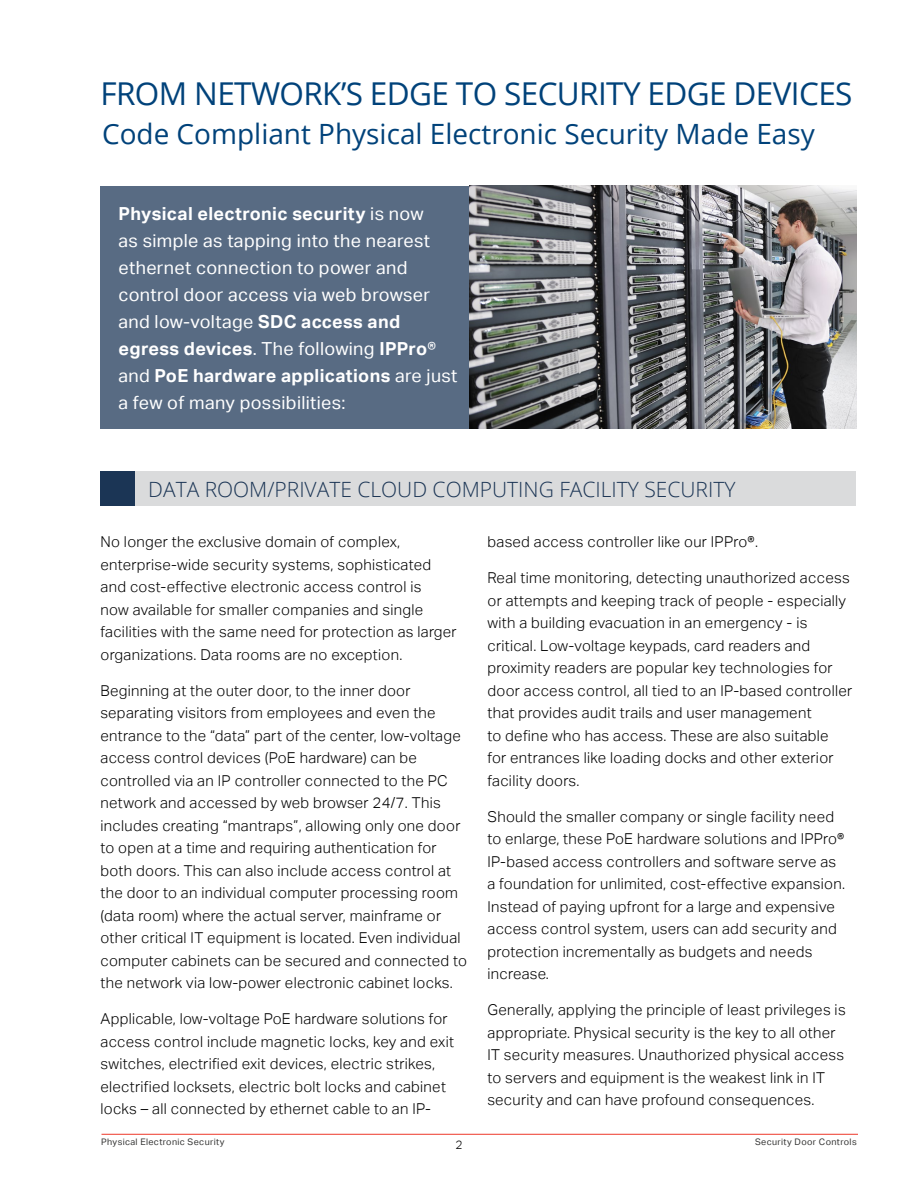
<style>
.page{position:relative;width:918px;height:1188px;background:#fff}
.page>*{position:absolute;margin:0;border:0;box-sizing:border-box;transform-origin:0 0}
.t1{font:31.5px "Open Sans";letter-spacing:-.02em;color:#00427a}
.t2{font:27.9px "Open Sans";color:#00427a}
.t3{font:300 21px "Open Sans";color:#1b3555}
.t4{font:18px/27px "Aktiv Grotesk";letter-spacing:.02em;color:#fff}
.t5{font:300 15px/22.5px "Aktiv Grotesk";letter-spacing:.02em;color:#000}
.t6{font:300 12px "Aktiv Grotesk";color:#000}
.t7{font:9px "Aktiv Grotesk";letter-spacing:.04em;color:#343433}
.s1{font-weight:700}
</style>
<div class="page">
<hr style="left:102px;top:1134px;width:756px;height:1px;background:#ee3829">
<div style="left:100px;top:471px;width:756px;height:35px;background:#dadbdc"></div>
<div style="left:100px;top:471px;width:35px;height:35px;background:#1b3555"></div>
<div style="left:100px;top:186px;width:757px;height:242px;background:#586b83"></div>
<img style="left:470px;top:186px;width:387px;height:242px">
<h1 class="t1" style="left:100px;top:72px;width:754px">FROM NETWORK’S EDGE TO SECURITY EDGE DEVICES</h1>
<h2 class="t2" style="left:102px;top:115px;width:714px">Code Compliant Physical Electronic Security Made Easy</h2>
<p class="t4" style="left:118px;top:200px;width:340px"><span class="s1">Physical electronic security</span> is now<br>as simple as tapping into the nearest ethernet connection to power and control door access via web browser and low-voltage <span class="s1">SDC access and egress devices</span>. The following <span class="s1">IPPro</span>® and <span class="s1">PoE hardware applications</span> are just a few of many possibilities:</p>
<h3 class="t3" style="left:148px;top:475px;width:589px">DATA ROOM/PRIVATE CLOUD COMPUTING FACILITY SECURITY</h3>
<p class="t5" style="left:100px;top:531px;width:358px">No longer the exclusive domain of complex, enterprise-wide security systems, sophisticated and cost-effective electronic access control is<br>now available for smaller companies and single facilities with the same need for protection as larger organizations. Data rooms are no exception.</p>
<p class="t5" style="left:100px;top:680px;width:368px">Beginning at the outer door, to the inner door separating visitors from employees and even the entrance to the “data” part of the center, low-voltage access control devices (PoE hardware) can be controlled via an IP controller connected to the PC network and accessed by web browser 24/7. This includes creating “mantraps”, allowing only one door to open at a time and requiring authentication for both doors. This can also include access control at the door to an individual computer processing room (data room) where the actual server, mainframe or other critical IT equipment is located. Even individual computer cabinets can be secured and connected to the network via low-power electronic cabinet locks.</p>
<p class="t5" style="left:100px;top:1008px;width:355px">Applicable, low-voltage PoE hardware solutions for access control include magnetic locks, key and exit switches, electrified exit devices, electric strikes, electrified locksets, electric bolt locks and cabinet locks – all connected by ethernet cable to an IP-</p>
<p class="t5" style="left:488px;top:531px;width:272px">based access controller like our IPPro®.</p>
<p class="t5" style="left:488px;top:567px;width:366px">Real time monitoring, detecting unauthorized access or attempts and keeping track of people - especially with a building evacuation in an emergency - is critical. Low-voltage keypads, card readers and proximity readers are popular key technologies for door access control, all tied to an IP-based controller that provides audit trails and user management<br>to define who has access. These are also suitable<br>for entrances like loading docks and other exterior facility doors.</p>
<p class="t5" style="left:488px;top:806px;width:359px">Should the smaller company or single facility need to enlarge, these PoE hardware solutions and IPPro® IP-based access controllers and software serve as a foundation for unlimited, cost-effective expansion.<br>Instead of paying upfront for a large and expensive access control system, users can add security and protection incrementally as budgets and needs increase.</p>
<p class="t5" style="left:488px;top:999px;width:360px">Generally, applying the principle of least privileges is appropriate. Physical security is the key to all other IT security measures. Unauthorized physical access to servers and equipment is the weakest link in IT security and can have profound consequences.</p>
<p class="t7" style="left:101px;top:1137px;width:125px">Physical Electronic Security</p>
<p class="t7" style="left:755px;top:1137px;width:103px">Security Door Controls</p>
<p class="t6" style="left:455px;top:1138px;width:9px">2</p>
</div>
